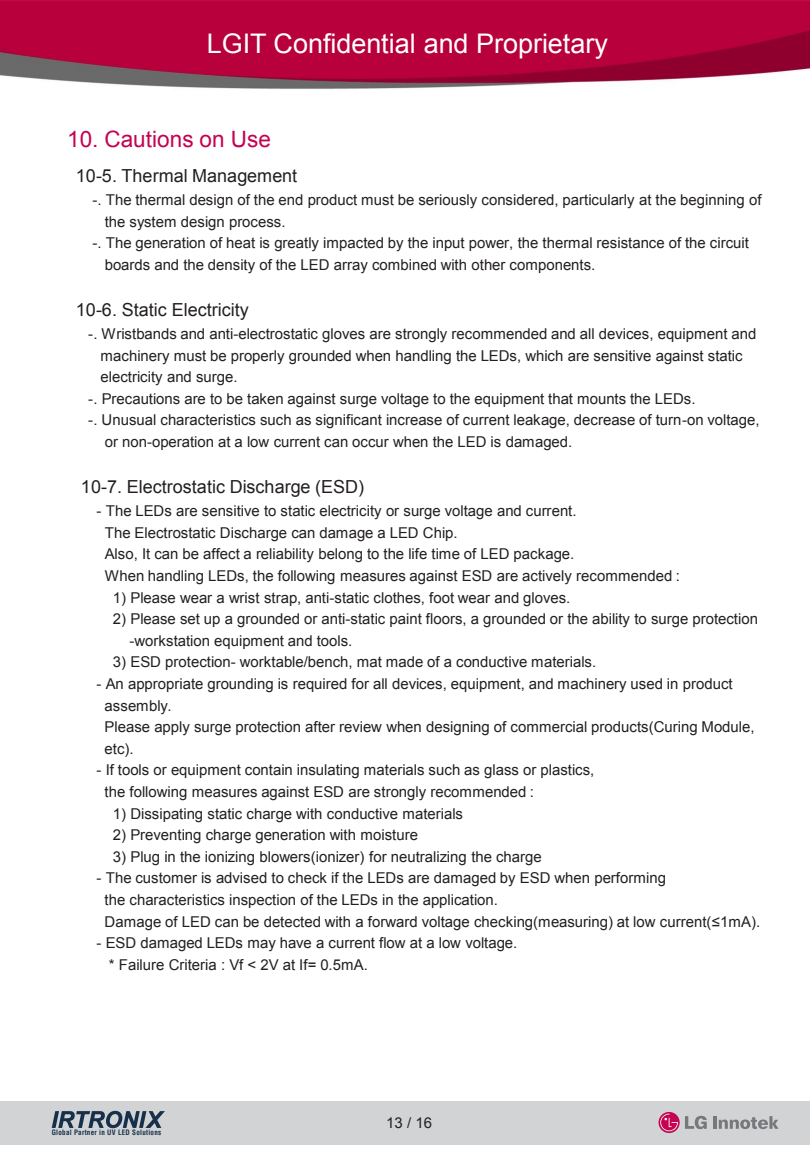
<style>
.page{position:relative;width:810px;height:1170px;background:#fff}
.page>*{position:absolute;margin:0;border:0;box-sizing:border-box;transform-origin:0 0}
.t1{font:27px "Arial";color:#fff}
.t2{font:22.5px "Arial";color:#c40252}
.t3{font:18px "Arial";color:#231f20}
.t4{font:15px/21.6px "Arial";color:#231f20}
.t5{font:700 condensed 7.2px "Helvetica LT Std";letter-spacing:.04em;color:#162f4a}
.s1{font-style:inherit}
</style>
<div class="page">
<img style="left:0;top:0;width:810px;height:89px">
<div style="left:0;top:1101px;width:810px;height:43px;background:#d2d3d4"></div>
<svg style="left:52px;top:1111px;width:113px;height:17px"></svg>
<svg style="left:659px;top:1112px;width:21px;height:21px"></svg>
<svg style="left:660px;top:1114px;width:18px;height:17px"></svg>
<hr style="left:713px;top:1116px;width:4px;height:13px;background:#77787b">
<svg style="left:719px;top:1116px;width:60px;height:13px"></svg>
<svg style="left:685px;top:1116px;width:22px;height:13px"></svg>
<h1 class="t1" style="left:207px;top:25px;width:403px">LGIT Confidential and Proprietary</h1>
<h2 class="t2" style="left:67px;top:124px;width:205px">10. Cautions on Use</h2>
<p class="t3" style="left:76px;top:164px;width:223px">10-5. Thermal Management</p>
<p class="t4" style="left:92px;top:189px;width:671px">-. The thermal design of the end product must be seriously considered, particularly at the beginning of</p>
<p class="t4" style="left:105px;top:211px;width:182px">the system design process.</p>
<p class="t4" style="left:92px;top:232px;width:658px">-. The generation of heat is greatly impacted by the input power, the thermal resistance of the circuit</p>
<p class="t4" style="left:105px;top:254px;width:492px">boards and the density of the LED array combined with other components.</p>
<p class="t3" style="left:76px;top:298px;width:174px">10-6. Static Electricity</p>
<p class="t4" style="left:88px;top:323px;width:670px">-. Wristbands and anti-electrostatic gloves are strongly recommended and all devices, equipment and</p>
<p class="t4" style="left:101px;top:345px;width:644px">machinery must be properly grounded when handling the LEDs, which are sensitive against static</p>
<p class="t4" style="left:101px;top:366px;width:139px">electricity and surge.</p>
<p class="t4" style="left:88px;top:388px;width:609px">-. Precautions are to be taken against surge voltage to the equipment that mounts the LEDs.</p>
<p class="t4" style="left:88px;top:409px;width:673px">-. Unusual characteristics such as significant increase of current leakage, decrease of turn-on voltage,</p>
<p class="t4" style="left:105px;top:431px;width:469px">or non-operation at a low current can occur when the LED is damaged.</p>
<p class="t3" style="left:81px;top:475px;width:285px">10-7. Electrostatic Discharge (ESD)</p>
<p class="t4" style="left:105px;top:500px;width:577px;text-indent:-8px">- The LEDs are sensitive to static electricity or surge voltage and current.<br>The Electrostatic Discharge can damage a LED Chip.<br>Also, It can be affect a reliability belong to the life time of LED package.<br>When handling LEDs, the following measures against ESD are actively recommended :</p>
<p class="t4" style="left:113px;top:587px;width:459px">1) Please wear a wrist strap, anti-static clothes, foot wear and gloves.</p>
<p class="t4" style="left:130px;top:608px;width:630px;text-indent:-17px">2) Please set up a grounded or anti-static paint floors, a grounded or the ability to surge protection -workstation equipment and tools.</p>
<p class="t4" style="left:113px;top:651px;width:485px">3) ESD protection- worktable/bench, mat made of a conductive materials.</p>
<p class="t4" style="left:105px;top:673px;width:651px;text-indent:-8px">- An appropriate grounding is required for all devices, equipment, and machinery used in product assembly.<br>Please apply surge protection after review when designing of commercial products(Curing Module, etc).</p>
<p class="t4" style="left:105px;top:759px;width:491px;text-indent:-8px">- If tools or equipment contain insulating materials such as glass or plastics, the following measures against ESD are strongly recommended :</p>
<p class="t4" style="left:113px;top:803px;width:352px">1) Dissipating static charge with conductive materials</p>
<p class="t4" style="left:113px;top:824px;width:307px">2) Preventing charge generation with moisture</p>
<p class="t4" style="left:113px;top:846px;width:430px">3) Plug in the ionizing blowers(ionizer) for neutralizing the charge</p>
<p class="t4" style="left:105px;top:868px;width:657px;text-indent:-8px">- The customer is advised to check if the LEDs are damaged by ESD when performing<br>the characteristics inspection of the LEDs in the application.<br>Damage of LED can be detected with a forward voltage checking(measuring) at low current(<span class="s1">≤</span>1mA).</p>
<p class="t4" style="left:109px;top:932px;width:410px;text-indent:-12px">- ESD damaged LEDs may have a current flow at a low voltage. * Failure Criteria : Vf &lt; 2V at If= 0.5mA.</p>
<p class="t5" style="left:52px;top:1128px;width:111px">Global Partner in UV LED Solutions</p>
<p class="t4" style="left:386px;top:1113px;width:47px">13 / 16</p>
</div>
